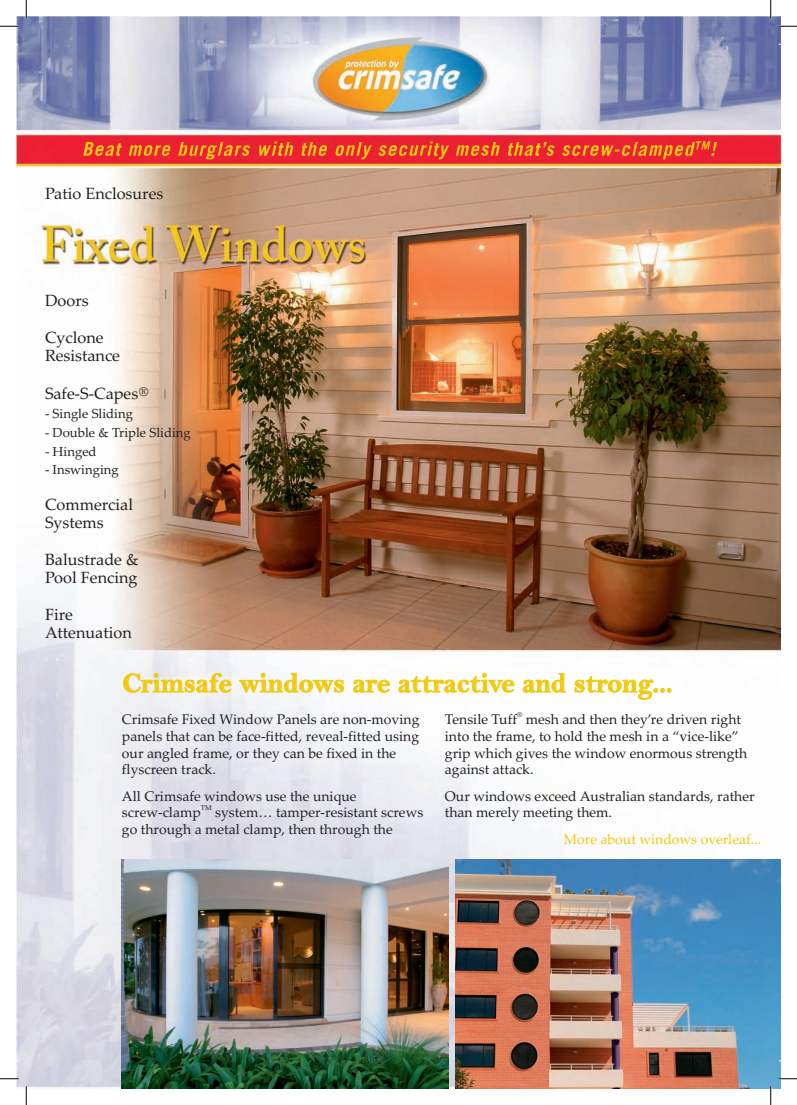
<style>
.page{position:relative;width:797px;height:1105px;background:#fff}
.page>*{position:absolute;margin:0;border:0;box-sizing:border-box;transform-origin:0 0}
.t1{font:700 28px "Bell";color:#f3c910}
.t2{font:16.25px/18px "Palatino Linotype";color:#231f20}
.t3{font:14px/16.6px "Palatino Linotype";color:#231f20}
.t4{font:14px "Palatino Linotype";color:#f3c910}
.t5{font:13.12px "Palatino Linotype";color:#231f20}
.t6{font:12.5px "Palatino Linotype";color:#231f20}
.t7{font:7px "Palatino Linotype";color:#231f20}
</style>
<div class="page">
<img style="left:17px;top:16px;width:763px;height:1073px">
<img style="left:456px;top:859px;width:324px;height:229px">
<img style="left:122px;top:860px;width:326px;height:228px">
<svg style="left:83px;top:141px;width:634px;height:18px;background:#ed4a29"></svg>
<svg style="left:123px;top:673px;width:108px;height:20px"></svg>
<svg style="left:239px;top:673px;width:105px;height:20px"></svg>
<svg style="left:353px;top:680px;width:37px;height:13px"></svg>
<svg style="left:398px;top:673px;width:116px;height:20px"></svg>
<svg style="left:523px;top:673px;width:43px;height:20px"></svg>
<svg style="left:574px;top:676px;width:97px;height:24px"></svg>
<svg style="left:0;top:25px;width:19px;height:2px"></svg>
<svg style="left:778px;top:25px;width:19px;height:2px"></svg>
<svg style="left:0;top:1078px;width:19px;height:1px"></svg>
<svg style="left:778px;top:1078px;width:19px;height:1px"></svg>
<svg style="left:25px;top:0;width:2px;height:19px"></svg>
<svg style="left:25px;top:1086px;width:2px;height:19px"></svg>
<svg style="left:770px;top:0;width:1px;height:19px"></svg>
<svg style="left:770px;top:1086px;width:1px;height:19px"></svg>
<p class="t2" style="left:45px;top:186px;width:120px">Patio Enclosures</p>
<p class="t2" style="left:45px;top:294px;width:45px">Doors</p>
<p class="t2" style="left:45px;top:331px;width:77px">Cyclone<br>Resistance</p>
<p class="t2" style="left:45px;top:386px;width:95px">Safe-S-Capes</p>
<p class="t6" style="left:139px;top:387px;width:11px">®</p>
<p class="t5" style="left:45px;top:409px;width:89px">- Single Sliding</p>
<p class="t5" style="left:45px;top:427px;width:147px">- Double &amp; Triple Sliding</p>
<p class="t5" style="left:45px;top:446px;width:53px">- Hinged</p>
<p class="t5" style="left:45px;top:465px;width:75px">- Inswinging</p>
<p class="t2" style="left:45px;top:497px;width:90px">Commercial<br>Systems</p>
<p class="t2" style="left:45px;top:552px;width:95px">Balustrade &amp;<br>Pool Fencing</p>
<p class="t2" style="left:45px;top:608px;width:88px">Fire<br>Attenuation</p>
<p class="t1" style="left:122px;top:673px;width:552px">Crimsafe windows are attractive and strong...</p>
<p class="t3" style="left:122px;top:713px;width:299px">Crimsafe Fixed Window Panels are non-moving panels that can be face-fitted, reveal-fitted using our angled frame, or they can be fixed in the flyscreen track.</p>
<p class="t3" style="left:122px;top:789px;width:303px">All Crimsafe windows use the unique screw-clamp system… tamper-resistant screws go through a metal clamp, then through the</p>
<p class="t7" style="left:201px;top:805px;width:12px">TM</p>
<p class="t7" style="left:517px;top:712px;width:7px">®</p>
<p class="t3" style="left:445px;top:713px;width:304px">Tensile Tuff mesh and then they’re driven right into the frame, to hold the mesh in a “vice-like” grip which gives the window enormous strength against attack.</p>
<p class="t3" style="left:445px;top:789px;width:311px">Our windows exceed Australian standards, rather than merely meeting them.</p>
<p class="t4" style="left:564px;top:834px;width:199px">More about windows overleaf...</p>
</div>
